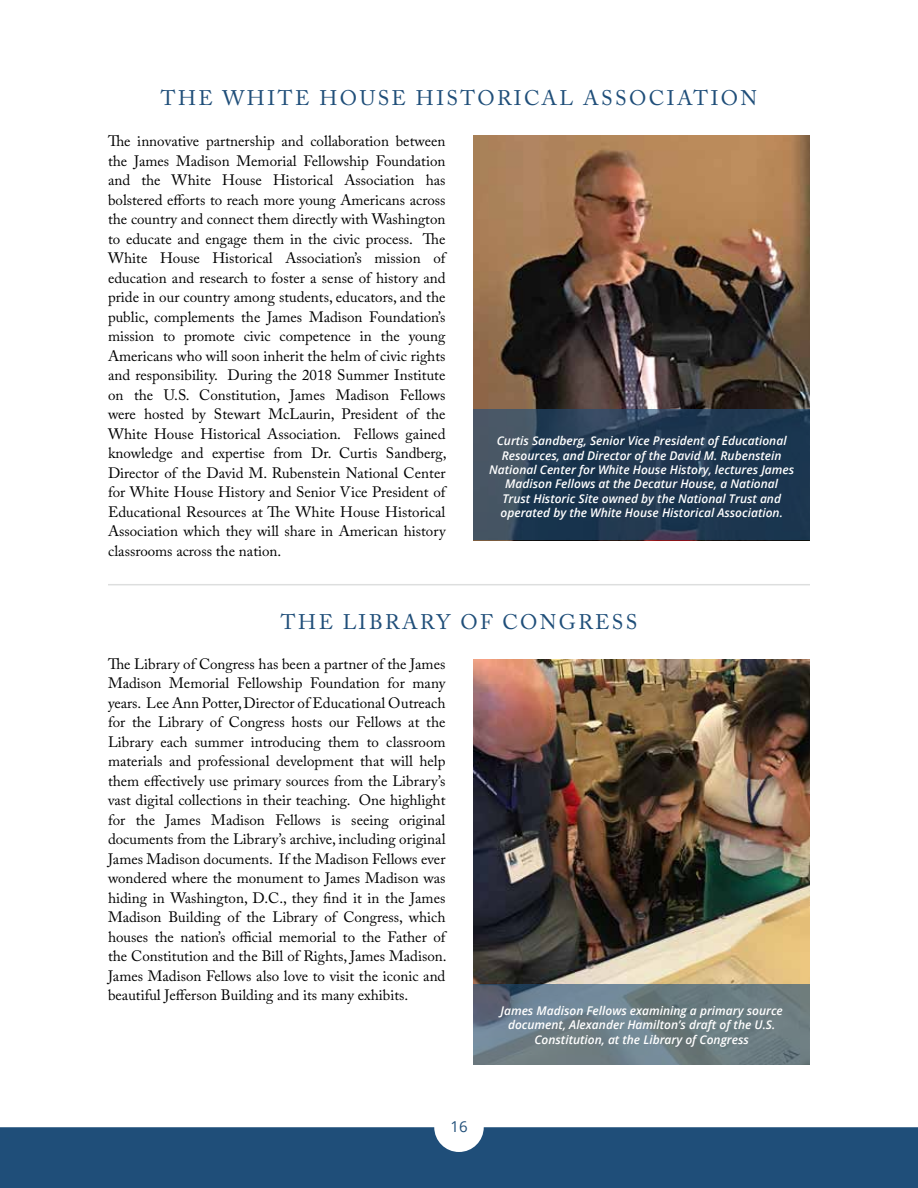
<style>
.page{position:relative;width:918px;height:1188px;background:#fff}
.page>*{position:absolute;margin:0;border:0;box-sizing:border-box;transform-origin:0 0}
.t1{font:21px "Adobe Caslon Pro";letter-spacing:.115em;color:#1f4e79}
.t2{font:15px/19.5px "Adobe Caslon Pro";color:#000}
.t3{font:15px "Open Sans";color:#1f4e79}
.t4{font:italic 600 12px/14.4px "Open Sans";color:#fff;text-align:center}
</style>
<div class="page">
<img style="left:473px;top:135px;width:337px;height:275px">
<hr style="left:108px;top:584px;width:702px;height:1px;background:#dddede">
<svg style="left:473px;top:410px;width:337px;height:130px;background:#253c53"></svg>
<img style="left:473px;top:660px;width:337px;height:324px">
<svg style="left:473px;top:984px;width:337px;height:81px;background:#6b7c85"></svg>
<div style="left:0;top:1127px;width:918px;height:61px;background:#1f4e79"></div>
<h1 class="t1" style="left:161px;top:86px;width:598px">THE WHITE HOUSE HISTORICAL ASSOCIATION</h1>
<p class="t2" style="left:108px;top:131px;width:341px">The innovative partnership and collaboration between the James Madison Memorial Fellowship Foundation and the White House Historical Association has bolstered efforts to reach more young Americans across the country and connect them directly with Washington to educate and engage them in the civic process. The White House Historical Association’s mission of education and research to foster a sense of history and pride in our country among students, educators, and the public, complements the James Madison Foundation’s mission to promote civic competence in the young Americans who will soon inherit the helm of civic rights and responsibility. During the 2018 Summer Institute on the U.S. Constitution, James Madison Fellows were hosted by Stewart McLaurin, President of the White House Historical Association. Fellows gained knowledge and expertise from Dr. Curtis Sandberg, Director of the David M. Rubenstein National Center for White House History and Senior Vice President of Educational Resources at The White House Historical Association which they will share in American history classrooms across the nation.</p>
<p class="t4" style="left:489px;top:433px;width:307px">Curtis Sandberg, Senior Vice President of Educational Resources, and Director of the David M. Rubenstein National Center for White House History, lectures James Madison Fellows at the Decatur House, a National<br>Trust Historic Site owned by the National Trust and operated by the White House Historical Association.</p>
<h1 class="t1" style="left:281px;top:609px;width:358px">THE LIBRARY OF CONGRESS</h1>
<p class="t2" style="left:108px;top:654px;width:341px">The Library of Congress has been a partner of the James Madison Memorial Fellowship Foundation for many years. Lee Ann Potter, Director of Educational Outreach for the Library of Congress hosts our Fellows at the Library each summer introducing them to classroom materials and professional development that will help them effectively use primary sources from the Library’s vast digital collections in their teaching. One highlight for the James Madison Fellows is seeing original documents from the Library’s archive, including original James Madison documents. If the Madison Fellows ever wondered where the monument to James Madison was hiding in Washington, D.C., they find it in the James Madison Building of the Library of Congress, which houses the nation’s official memorial to the Father of the Constitution and the Bill of Rights, James Madison.<br>James Madison Fellows also love to visit the iconic and beautiful Jefferson Building and its many exhibits.</p>
<p class="t3" style="left:450px;top:1116px;width:19px">16</p>
<p class="t4" style="left:500px;top:1003px;width:284px">James Madison Fellows examining a primary source document, Alexander Hamilton’s draft of the U.S.<br>Constitution, at the Library of Congress</p>
</div>
